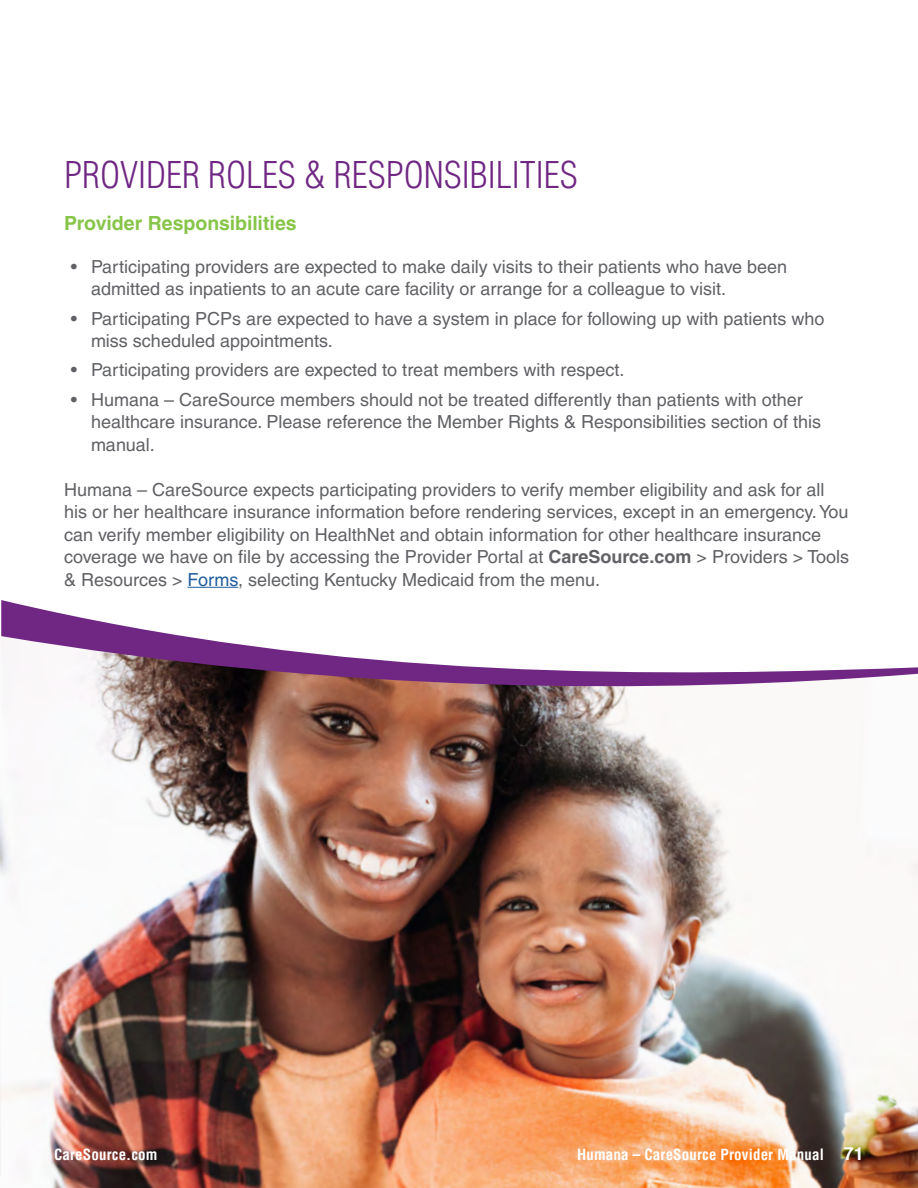
<style>
.page{position:relative;width:918px;height:1188px;background:#fff}
.page>*{position:absolute;margin:0;border:0;box-sizing:border-box;transform-origin:0 0}
.t1{font:300 condensed 36px "Helvetica LT Pro";color:#702784}
.t2{font:700 19.5px "Helvetica LT Pro";color:#87c548}
.t3{font:18px/22.5px "Helvetica LT Pro";color:#606165}
.t4{font:700 condensed 15px "Helvetica LT Pro";letter-spacing:.01em;color:#fff}
.s1{font-weight:700;color:#606065}
.s2{color:#606065}
.s3{color:#215e9e}
.s4{font-family:"Helvetica";font-stretch:normal;font-size:18px}
</style>
<div class="page">
<hr style="left:188px;top:587px;width:50px;height:1px;background:#215e9e">
<svg style="left:1px;top:600px;width:182px;height:36px"></svg>
<img style="left:0;top:636px;width:918px;height:552px">
<h1 class="t1" style="left:64px;top:152px;width:515px">PROVIDER ROLES &amp; RESPONSIBILITIES</h1>
<p class="t2" style="left:64px;top:211px;width:234px">Provider Responsibilities</p>
<p class="t3" style="left:91px;top:255px;width:698px;text-indent:-20px">• Participating providers are expected to make daily visits to their patients who have been admitted as inpatients to an acute care facility or arrange for a colleague to visit.</p>
<p class="t3" style="left:91px;top:307px;width:735px;text-indent:-20px">• Participating PCPs are expected to have a system in place for following up with patients who miss scheduled appointments.</p>
<p class="t3" style="left:71px;top:359px;width:555px">• Participating providers are expected to treat members with respect.</p>
<p class="t3" style="left:91px;top:388px;width:732px;text-indent:-20px">• Humana – CareSource members should not be treated differently than patients with other healthcare insurance. Please reference the Member Rights &amp; Responsibilities section of this manual.</p>
<p class="t3" style="left:64px;top:478px;width:787px">Humana – CareSource expects participating providers to verify member eligibility and ask for all his or her healthcare insurance information before rendering services, except in an emergency. You can verify member eligibility on HealthNet and obtain information for other healthcare insurance coverage we have on file by accessing the Provider Portal at <span class="s1">CareSource.com</span> <span class="s2">&gt; Providers &gt; Tools &amp; Resources &gt;</span> <span class="s3">Forms</span>, selecting Kentucky Medicaid from the menu.</p>
<p class="t4" style="left:54px;top:1145px;width:105px">CareSource.com</p>
<p class="t4" style="left:577px;top:1145px;width:288px">Humana – CareSource Provider Manual <span class="s4">71</span></p>
</div>
